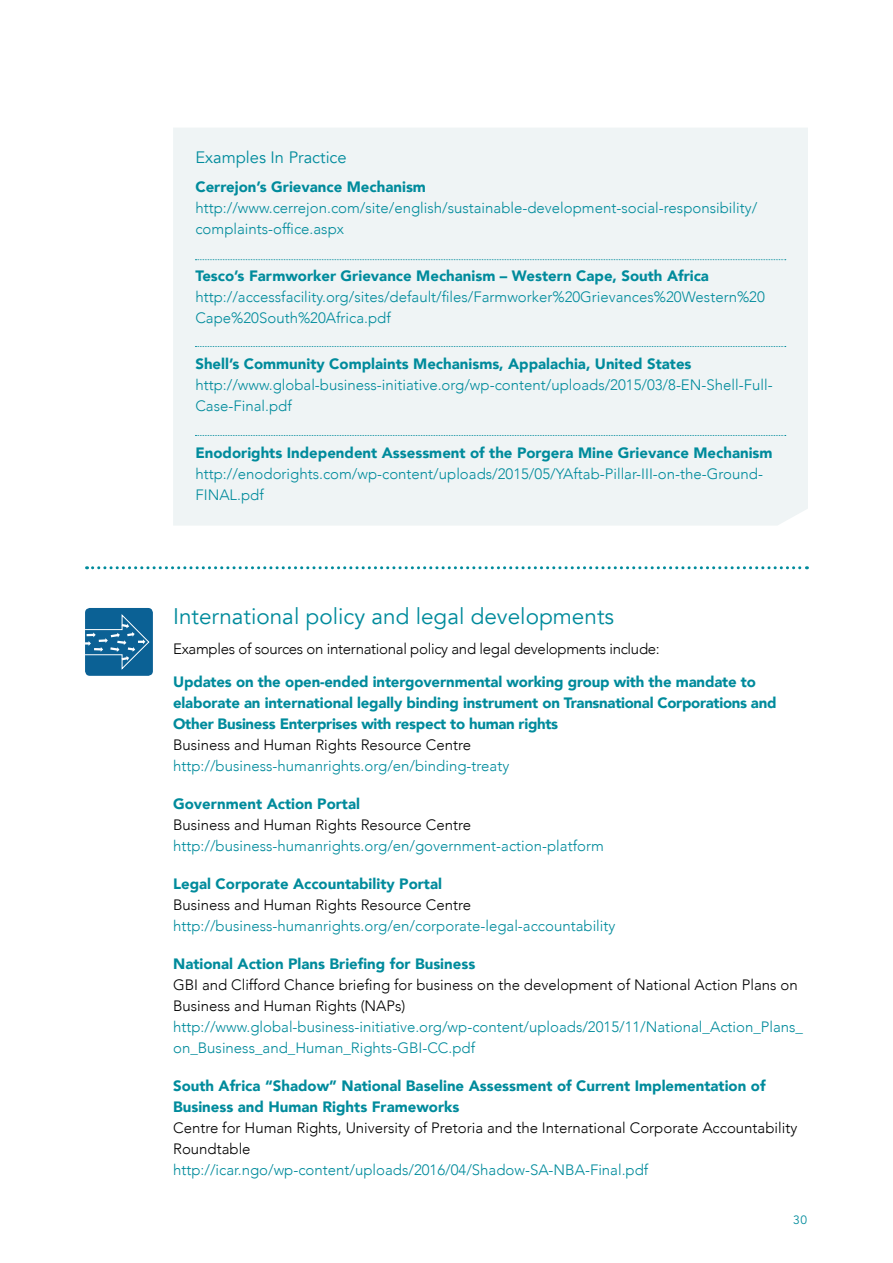
<style>
.page{position:relative;width:893px;height:1263px;background:#fff}
.page>*{position:absolute;margin:0;border:0;box-sizing:border-box;transform-origin:0 0}
.t1{font:22.5px "Avenir";color:#008b9c}
.t2{font:16.5px "Avenir";color:#008b9c}
.t3{font:300 15px/21px "Avenir";color:#008b9c}
.t4{font:900 15px/21px "Avenir";color:#008b9c}
.t5{font:300 15px/21px "Avenir";color:#000}
.t6{font:300 15px "Avenir";letter-spacing:-.02em;color:#000}
.t7{font:12px "Avenir LT";color:#008b9c}
</style>
<div class="page">
<div style="left:173px;top:128px;width:635px;height:397px;background:#eff4f5"></div>
<svg style="left:195px;top:259px;width:591px;height:1px"></svg>
<svg style="left:195px;top:346px;width:591px;height:1px"></svg>
<svg style="left:195px;top:435px;width:591px;height:1px"></svg>
<div style="left:85px;top:608px;width:68px;height:68px;background:#0b6195;border-radius:5px"></div>
<svg style="left:85px;top:613px;width:65px;height:58px"></svg>
<svg style="left:87px;top:566px;width:720px;height:3px"></svg>
<p class="t2" style="left:195px;top:147px;width:153px">Examples In Practice</p>
<p class="t4" style="left:195px;top:176px;width:232px">Cerrejon’s Grievance Mechanism</p>
<p class="t3" style="left:195px;top:197px;width:563px">http://www.cerrejon.com/site/english/sustainable-development-social-responsibility/ complaints-office.aspx</p>
<p class="t4" style="left:195px;top:264px;width:515px">Tesco’s Farmworker Grievance Mechanism – Western Cape, South Africa</p>
<p class="t3" style="left:195px;top:286px;width:571px">http://accessfacility.org/sites/default/files/Farmworker%20Grievances%20Western%20<br>Cape%20South%20Africa.pdf</p>
<p class="t4" style="left:195px;top:353px;width:498px">Shell’s Community Complaints Mechanisms, Appalachia, United States</p>
<p class="t3" style="left:195px;top:374px;width:579px">http://www.global-business-initiative.org/wp-content/uploads/2015/03/8-EN-Shell-Full-<br>Case-Final.pdf</p>
<p class="t4" style="left:195px;top:441px;width:579px">Enodorights Independent Assessment of the Porgera Mine Grievance Mechanism</p>
<p class="t3" style="left:195px;top:463px;width:569px">http://enodorights.com/wp-content/uploads/2015/05/YAftab-Pillar-III-on-the-Ground-<br>FINAL.pdf</p>
<h1 class="t1" style="left:173px;top:603px;width:442px">International policy and legal developments</h1>
<p class="t6" style="left:173px;top:639px;width:488px">Examples of sources on international policy and legal developments include:</p>
<p class="t4" style="left:173px;top:671px;width:605px">Updates on the open-ended intergovernmental working group with the mandate to elaborate an international legally binding instrument on Transnational Corporations and<br>Other Business Enterprises with respect to human rights</p>
<p class="t5" style="left:173px;top:735px;width:299px">Business and Human Rights Resource Centre</p>
<p class="t3" style="left:173px;top:756px;width:338px">http://business-humanrights.org/en/binding-treaty</p>
<p class="t4" style="left:173px;top:793px;width:188px">Government Action Portal</p>
<p class="t5" style="left:173px;top:815px;width:299px">Business and Human Rights Resource Centre</p>
<p class="t3" style="left:173px;top:836px;width:432px">http://business-humanrights.org/en/government-action-platform</p>
<p class="t4" style="left:173px;top:873px;width:270px">Legal Corporate Accountability Portal</p>
<p class="t5" style="left:173px;top:895px;width:299px">Business and Human Rights Resource Centre</p>
<p class="t3" style="left:173px;top:916px;width:444px">http://business-humanrights.org/en/corporate-legal-accountability</p>
<p class="t4" style="left:173px;top:953px;width:304px">National Action Plans Briefing for Business</p>
<p class="t5" style="left:173px;top:975px;width:626px">GBI and Clifford Chance briefing for business on the development of National Action Plans on<br>Business and Human Rights (NAPs)</p>
<p class="t3" style="left:173px;top:1017px;width:631px">http://www.global-business-initiative.org/wp-content/uploads/2015/11/National_Action_Plans_ on_Business_and_Human_Rights-GBI-CC.pdf</p>
<p class="t4" style="left:173px;top:1075px;width:594px">South Africa “Shadow” National Baseline Assessment of Current Implementation of<br>Business and Human Rights Frameworks</p>
<p class="t5" style="left:173px;top:1118px;width:626px">Centre for Human Rights, University of Pretoria and the International Corporate Accountability<br>Roundtable</p>
<p class="t3" style="left:173px;top:1160px;width:477px">http://icar.ngo/wp-content/uploads/2016/04/Shadow-SA-NBA-Final.pdf</p>
<p class="t7" style="left:793px;top:1213px;width:15px">30</p>
</div>
